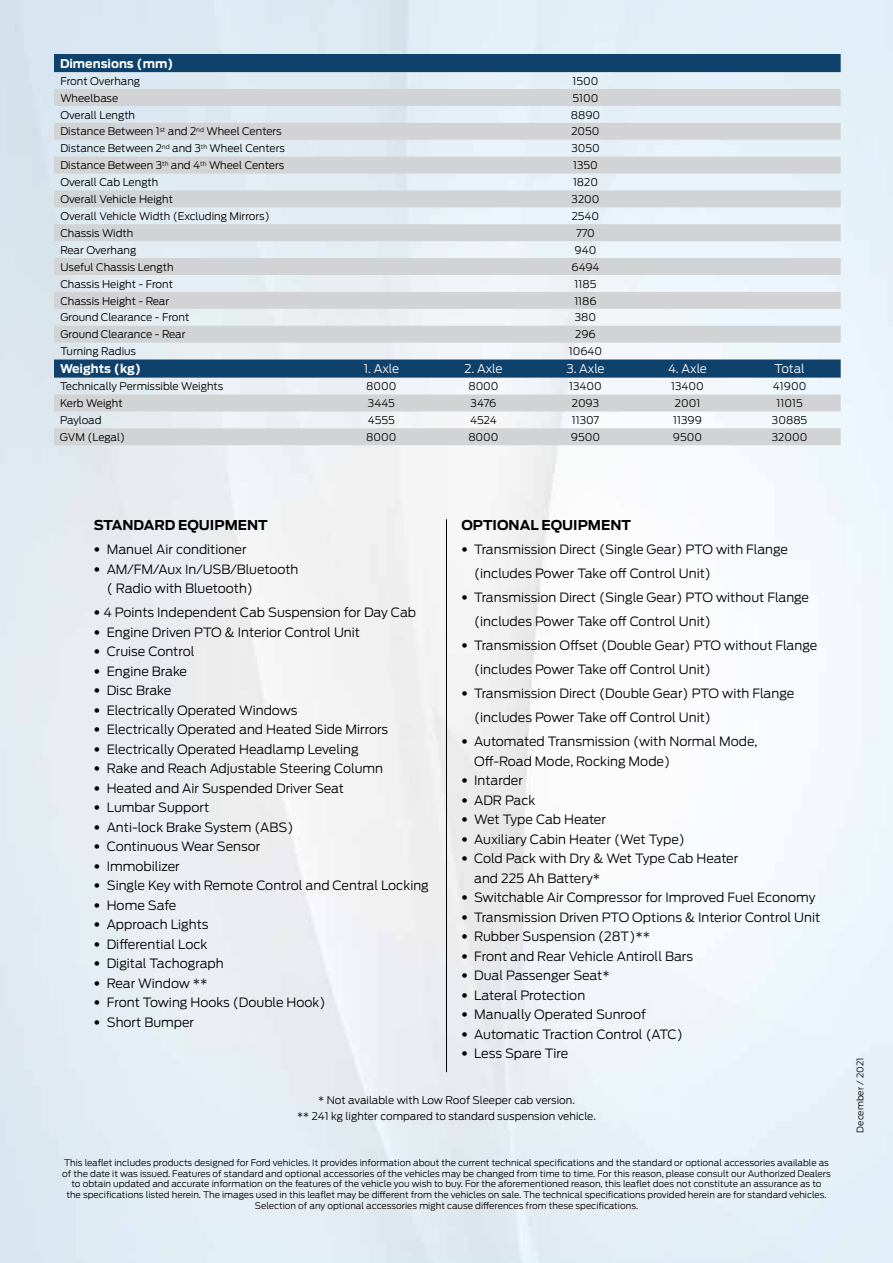
<style>
.page{position:relative;width:893px;height:1263px;background:#fff}
.page>*{position:absolute;margin:0;border:0;box-sizing:border-box;transform-origin:0 0}
.t1{font:700 13.5px "Ford Antenna";color:#000}
.t2{font:300 12.75px/24px "Ford Antenna";color:#000}
.t3{font:300 12px "Ford Antenna";color:#fff}
.t4{font:700 12px "Ford Antenna";color:#fff}
.t5{font:300 10.5px/15px "Ford Antenna";color:#000;text-align:center}
.t6{font:300 9px/10.8px "Ford Antenna";color:#000;text-align:center}
.s1{font-family:"Helvetica Neue LT Std";font-stretch:condensed}
</style>
<div class="page">
<hr style="left:446px;top:519px;width:1px;height:553px;background:#000">
<svg style="left:54px;top:54px;width:787px;height:35px;background:#7393ac"></svg>
<svg style="left:54px;top:89px;width:787px;height:356px;background:#d2d9de"></svg>
<p class="t4" style="left:60px;top:53px;width:115px">Dimensions (mm)</p>
<p class="t5" style="left:60px;top:72px;width:81px">Front Overhang</p>
<p class="t5" style="left:573px;top:72px;width:27px">1500</p>
<p class="t5" style="left:60px;top:89px;width:59px">Wheelbase</p>
<p class="t5" style="left:573px;top:89px;width:27px">5100</p>
<p class="t5" style="left:60px;top:106px;width:76px">Overall Length</p>
<p class="t5" style="left:571px;top:106px;width:31px">8890</p>
<p class="t5" style="left:60px;top:123px;width:223px">Distance Between 1<sup>st</sup> and 2<sup>nd</sup> Wheel Centers</p>
<p class="t5" style="left:571px;top:123px;width:30px">2050</p>
<p class="t5" style="left:60px;top:140px;width:226px">Distance Between 2<sup>nd</sup> and 3<sup>th</sup> Wheel Centers</p>
<p class="t5" style="left:571px;top:140px;width:30px">3050</p>
<p class="t5" style="left:60px;top:157px;width:225px">Distance Between 3<sup>th</sup> and 4<sup>th</sup> Wheel Centers</p>
<p class="t5" style="left:573px;top:157px;width:26px">1350</p>
<p class="t5" style="left:60px;top:174px;width:99px">Overall Cab Length</p>
<p class="t5" style="left:573px;top:174px;width:27px">1820</p>
<p class="t5" style="left:60px;top:191px;width:114px">Overall Vehicle Height</p>
<p class="t5" style="left:572px;top:191px;width:29px">3200</p>
<p class="t5" style="left:60px;top:207px;width:211px">Overall Vehicle Width (Excluding Mirrors)</p>
<p class="t5" style="left:572px;top:207px;width:29px">2540</p>
<p class="t5" style="left:60px;top:224px;width:74px">Chassis Width</p>
<p class="t5" style="left:576px;top:224px;width:20px">770</p>
<p class="t5" style="left:60px;top:241px;width:78px">Rear Overhang</p>
<p class="t5" style="left:575px;top:241px;width:23px">940</p>
<p class="t5" style="left:60px;top:258px;width:115px">Useful Chassis Length</p>
<p class="t5" style="left:571px;top:258px;width:30px">6494</p>
<p class="t5" style="left:60px;top:275px;width:114px">Chassis Height - Front</p>
<p class="t5" style="left:575px;top:275px;width:23px">1185</p>
<p class="t5" style="left:60px;top:292px;width:110px">Chassis Height - Rear</p>
<p class="t5" style="left:574px;top:292px;width:24px">1186</p>
<p class="t5" style="left:60px;top:309px;width:130px">Ground Clearance - Front</p>
<p class="t5" style="left:575px;top:309px;width:23px">380</p>
<p class="t5" style="left:60px;top:326px;width:127px">Ground Clearance - Rear</p>
<p class="t5" style="left:575px;top:326px;width:22px">296</p>
<p class="t5" style="left:60px;top:343px;width:77px">Turning Radius</p>
<p class="t5" style="left:569px;top:343px;width:35px">10640</p>
<p class="t4" style="left:60px;top:358px;width:83px">Weights (kg)</p>
<p class="t3" style="left:364px;top:359px;width:37px">1. Axle</p>
<p class="t3" style="left:464px;top:359px;width:40px">2. Axle</p>
<p class="t3" style="left:566px;top:359px;width:40px">3. Axle</p>
<p class="t3" style="left:668px;top:359px;width:40px">4. Axle</p>
<p class="t3" style="left:775px;top:359px;width:31px">Total</p>
<p class="t5" style="left:60px;top:378px;width:165px">Technically Permissible Weights</p>
<p class="t5" style="left:366px;top:378px;width:32px">8000</p>
<p class="t5" style="left:468px;top:378px;width:32px">8000</p>
<p class="t5" style="left:569px;top:378px;width:34px">13400</p>
<p class="t5" style="left:671px;top:378px;width:34px">13400</p>
<p class="t5" style="left:773px;top:378px;width:35px">41900</p>
<p class="t5" style="left:60px;top:395px;width:64px">Kerb Weight</p>
<p class="t5" style="left:368px;top:395px;width:28px">3445</p>
<p class="t5" style="left:471px;top:395px;width:27px">3476</p>
<p class="t5" style="left:572px;top:395px;width:29px">2093</p>
<p class="t5" style="left:675px;top:395px;width:27px">2001</p>
<p class="t5" style="left:777px;top:395px;width:28px">11015</p>
<p class="t5" style="left:60px;top:411px;width:43px">Payload</p>
<p class="t5" style="left:368px;top:411px;width:28px">4555</p>
<p class="t5" style="left:470px;top:411px;width:28px">4524</p>
<p class="t5" style="left:572px;top:411px;width:29px">11307</p>
<p class="t5" style="left:673px;top:411px;width:30px">11399</p>
<p class="t5" style="left:772px;top:411px;width:37px">30885</p>
<p class="t5" style="left:60px;top:428px;width:67px">GVM (Legal)</p>
<p class="t5" style="left:366px;top:428px;width:32px">8000</p>
<p class="t5" style="left:468px;top:428px;width:32px">8000</p>
<p class="t5" style="left:571px;top:428px;width:31px">9500</p>
<p class="t5" style="left:673px;top:428px;width:31px">9500</p>
<p class="t5" style="left:772px;top:428px;width:37px">32000</p>
<p class="t1" style="left:94px;top:513px;width:175px">STANDARD EQUIPMENT</p>
<p class="t2" style="left:94px;top:536px;width:154px"><span class="s1">•</span> Manuel Air conditioner</p>
<p class="t2" style="left:107px;top:558px;width:193px;line-height:19.5px;text-indent:-13px"><span class="s1">•</span> AM/FM/Aux In/USB/Bluetooth ( Radio with Bluetooth)</p>
<p class="t2" style="left:94px;top:599px;width:324px"><span class="s1">•</span> 4 Points Independent Cab Suspension for Day Cab</p>
<p class="t2" style="left:94px;top:618px;width:268px"><span class="s1">•</span> Engine Driven PTO &amp; Interior Control Unit</p>
<p class="t2" style="left:94px;top:638px;width:102px"><span class="s1">•</span> Cruise Control</p>
<p class="t2" style="left:94px;top:657px;width:95px"><span class="s1">•</span> Engine Brake</p>
<p class="t2" style="left:94px;top:677px;width:79px"><span class="s1">•</span> Disc Brake</p>
<p class="t2" style="left:94px;top:696px;width:205px"><span class="s1">•</span> Electrically Operated Windows</p>
<p class="t2" style="left:94px;top:716px;width:296px"><span class="s1">•</span> Electrically Operated and Heated Side Mirrors</p>
<p class="t2" style="left:94px;top:735px;width:266px"><span class="s1">•</span> Electrically Operated Headlamp Leveling</p>
<p class="t2" style="left:94px;top:755px;width:291px"><span class="s1">•</span> Rake and Reach Adjustable Steering Column</p>
<p class="t2" style="left:94px;top:774px;width:251px"><span class="s1">•</span> Heated and Air Suspended Driver Seat</p>
<p class="t2" style="left:94px;top:794px;width:117px"><span class="s1">•</span> Lumbar Support</p>
<p class="t2" style="left:94px;top:813px;width:201px"><span class="s1">•</span> Anti-lock Brake System (ABS)</p>
<p class="t2" style="left:94px;top:833px;width:168px"><span class="s1">•</span> Continuous Wear Sensor</p>
<p class="t2" style="left:94px;top:852px;width:87px"><span class="s1">•</span> Immobilizer</p>
<p class="t2" style="left:94px;top:872px;width:336px"><span class="s1">•</span> Single Key with Remote Control and Central Locking</p>
<p class="t2" style="left:94px;top:891px;width:84px"><span class="s1">•</span> Home Safe</p>
<p class="t2" style="left:94px;top:911px;width:116px"><span class="s1">•</span> Approach Lights</p>
<p class="t2" style="left:94px;top:930px;width:115px"><span class="s1">•</span> Differential Lock</p>
<p class="t2" style="left:94px;top:950px;width:131px"><span class="s1">•</span> Digital Tachograph</p>
<p class="t2" style="left:94px;top:969px;width:115px"><span class="s1">•</span> Rear Window **</p>
<p class="t2" style="left:94px;top:989px;width:233px"><span class="s1">•</span> Front Towing Hooks (Double Hook)</p>
<p class="t2" style="left:94px;top:1008px;width:102px"><span class="s1">•</span> Short Bumper</p>
<p class="t1" style="left:461px;top:513px;width:171px">OPTIONAL EQUIPMENT</p>
<p class="t2" style="left:474px;top:536px;width:315px;text-indent:-13px"><span class="s1">•</span> Transmission Direct (Single Gear) PTO with Flange (includes Power Take off Control Unit)</p>
<p class="t2" style="left:474px;top:584px;width:337px;text-indent:-13px"><span class="s1">•</span> Transmission Direct (Single Gear) PTO without Flange (includes Power Take off Control Unit)</p>
<p class="t2" style="left:474px;top:632px;width:345px;text-indent:-13px"><span class="s1">•</span> Transmission Offset (Double Gear) PTO without Flange (includes Power Take off Control Unit)</p>
<p class="t2" style="left:474px;top:680px;width:322px;text-indent:-13px"><span class="s1">•</span> Transmission Direct (Double Gear) PTO with Flange (includes Power Take off Control Unit)</p>
<p class="t2" style="left:474px;top:730px;width:285px;line-height:19.5px;text-indent:-13px"><span class="s1">•</span> Automated Transmission (with Normal Mode,<br>Off-Road Mode, Rocking Mode)</p>
<p class="t2" style="left:461px;top:767px;width:63px"><span class="s1">•</span> Intarder</p>
<p class="t2" style="left:461px;top:786px;width:76px"><span class="s1">•</span> ADR Pack</p>
<p class="t2" style="left:461px;top:806px;width:146px"><span class="s1">•</span> Wet Type Cab Heater</p>
<p class="t2" style="left:461px;top:825px;width:225px"><span class="s1">•</span> Auxiliary Cabin Heater (Wet Type)</p>
<p class="t2" style="left:474px;top:847px;width:266px;line-height:19.5px;text-indent:-13px"><span class="s1">•</span> Cold Pack with Dry &amp; Wet Type Cab Heater and 225 Ah Battery*</p>
<p class="t2" style="left:461px;top:884px;width:356px"><span class="s1">•</span> Switchable Air Compressor for Improved Fuel Economy</p>
<p class="t2" style="left:461px;top:903px;width:360px"><span class="s1">•</span> Transmission Driven PTO Options &amp; Interior Control Unit</p>
<p class="t2" style="left:461px;top:923px;width:190px"><span class="s1">•</span> Rubber Suspension (28T)**</p>
<p class="t2" style="left:461px;top:942px;width:233px"><span class="s1">•</span> Front and Rear Vehicle Antiroll Bars</p>
<p class="t2" style="left:461px;top:962px;width:150px"><span class="s1">•</span> Dual Passenger Seat*</p>
<p class="t2" style="left:461px;top:981px;width:125px"><span class="s1">•</span> Lateral Protection</p>
<p class="t2" style="left:461px;top:1001px;width:186px"><span class="s1">•</span> Manually Operated Sunroof</p>
<p class="t2" style="left:461px;top:1020px;width:223px"><span class="s1">•</span> Automatic Traction Control (ATC)</p>
<p class="t2" style="left:461px;top:1040px;width:108px"><span class="s1">•</span> Less Spare Tire</p>
<p class="t5" style="left:297px;top:1092px;width:300px">* Not available with Low Roof Sleeper cab version.<br>** 241 kg lighter compared to standard suspension vehicle.</p>
<p class="t6" style="left:62px;top:1156px;width:770px">This leaflet includes products designed for Ford vehicles. It provides information about the current technical specifications and the standard or optional accessories available as of the date it was issued. Features of standard and optional accessories of the vehicles may be changed from time to time. For this reason, please consult our Authorized Dealers to obtain updated and accurate information on the features of the vehicle you wish to buy. For the aforementioned reason, this leaflet does not constitute an assurance as to<br>the specifications listed herein. The images used in this leaflet may be different from the vehicles on sale. The technical specifications provided herein are for standard vehicles.<br>Selection of any optional accessories might cause differences from these specifications.</p>
<p class="t6" style="left:854px;top:1132px;width:76px;rotate:-90deg">December / 2021</p>
</div>
